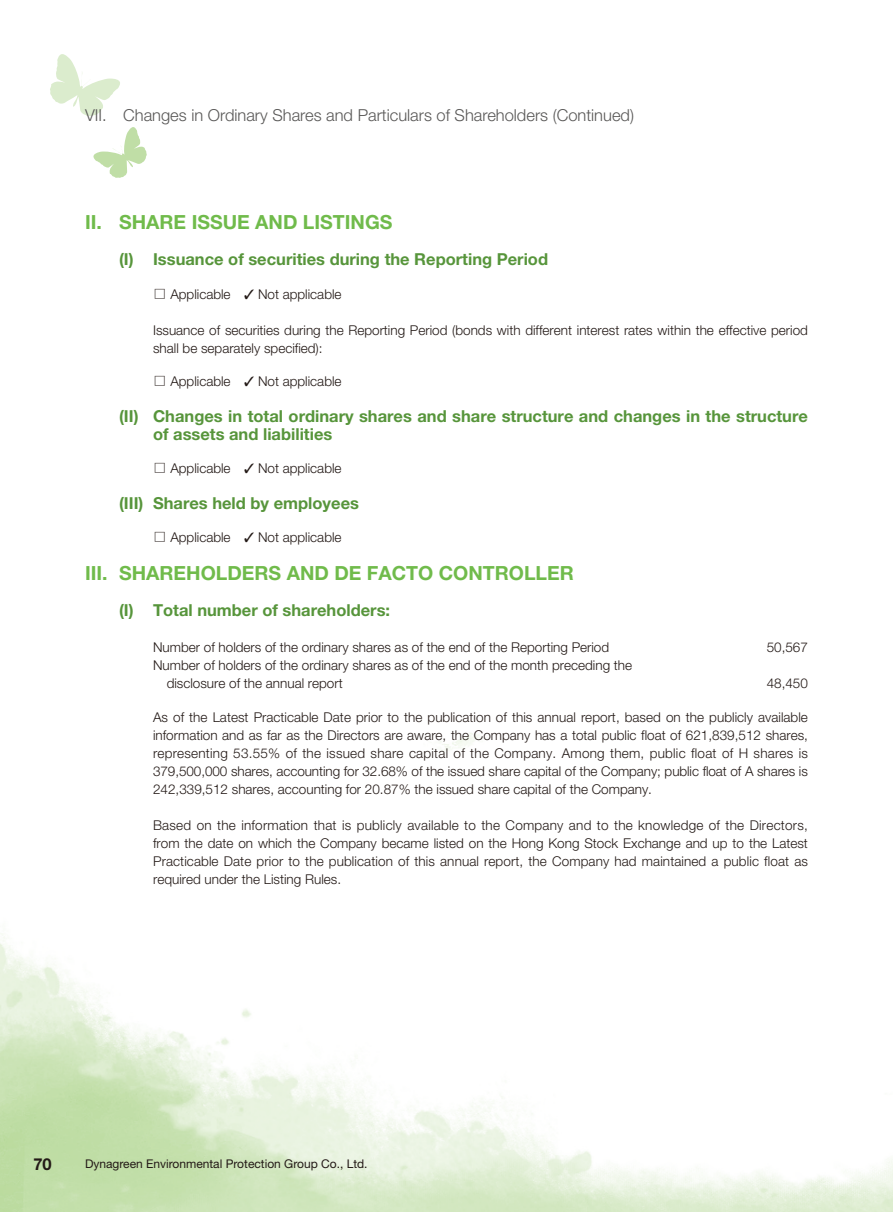
<style>
.page{position:relative;width:893px;height:1212px;background:#fff}
.page>*{position:absolute;margin:0;border:0;box-sizing:border-box;transform-origin:0 0}
.t1{font:700 19.5px "Helvetica Neue LT Std";color:#70bb4b}
.t2{font:700 16.5px/18px "Helvetica Neue LT Std";color:#57953b}
.t3{font:300 16.5px "Helvetica Neue LT Std";color:#595857}
.t4{font:700 16.5px "Helvetica Neue LT Std";color:#231916}
.t5{font:300 13.5px/18px "Helvetica Neue LT Std";color:#231916}
.t6{font:12px "Helvetica Neue LT Std";color:#231916}
.s1{font-family:"M Hei HK Light E Ten B5 H";font-weight:400}
</style>
<div class="page">
<svg style="left:93px;top:127px;width:54px;height:51px"></svg>
<svg style="left:50px;top:54px;width:70px;height:62px"></svg>
<p class="t3" style="left:85px;top:110px;width:550px">VII. Changes in Ordinary Shares and Particulars of Shareholders (Continued)</p>
<p class="t1" style="left:85px;top:215px;width:309px">II. SHARE ISSUE AND LISTINGS</p>
<p class="t2" style="left:119px;top:252px;width:431px">(I) Issuance of securities during the Reporting Period</p>
<p class="t5" style="left:153px;top:287px;width:190px"><span class="s1">□</span> Applicable ✓ Not applicable</p>
<p class="t5" style="left:153px;top:323px;width:656px">Issuance of securities during the Reporting Period (bonds with different interest rates within the effective period shall be separately specified):</p>
<p class="t5" style="left:153px;top:374px;width:190px"><span class="s1">□</span> Applicable ✓ Not applicable</p>
<p class="t2" style="left:153px;top:409px;width:656px;text-indent:-34px">(II) Changes in total ordinary shares and share structure and changes in the structure of assets and liabilities</p>
<p class="t5" style="left:153px;top:461px;width:190px"><span class="s1">□</span> Applicable ✓ Not applicable</p>
<p class="t2" style="left:119px;top:496px;width:241px">(III) Shares held by employees</p>
<p class="t5" style="left:153px;top:530px;width:190px"><span class="s1">□</span> Applicable ✓ Not applicable</p>
<p class="t1" style="left:85px;top:566px;width:490px">III. SHAREHOLDERS AND DE FACTO CONTROLLER</p>
<p class="t2" style="left:119px;top:603px;width:273px">(I) Total number of shareholders:</p>
<p class="t5" style="left:153px;top:640px;width:458px">Number of holders of the ordinary shares as of the end of the Reporting Period</p>
<p class="t5" style="left:767px;top:640px;width:43px">50,567</p>
<p class="t5" style="left:167px;top:658px;width:467px;text-indent:-14px">Number of holders of the ordinary shares as of the end of the month preceding the disclosure of the annual report</p>
<p class="t5" style="left:767px;top:676px;width:43px">48,450</p>
<p class="t5" style="left:153px;top:709px;width:656px;text-align:justify">As of the Latest Practicable Date prior to the publication of this annual report, based on the publicly available information and as far as the Directors are aware, the Company has a total public float of 621,839,512 shares, representing 53.55% of the issued share capital of the Company. Among them, public float of H shares is 379,500,000 shares, accounting for 32.68% of the issued share capital of the Company; public float of A shares is 242,339,512 shares, accounting for 20.87% the issued share capital of the Company.</p>
<p class="t5" style="left:153px;top:817px;width:656px;text-align:justify">Based on the information that is publicly available to the Company and to the knowledge of the Directors, from the date on which the Company became listed on the Hong Kong Stock Exchange and up to the Latest Practicable Date prior to the publication of this annual report, the Company had maintained a public float as required under the Listing Rules.</p>
<p class="t4" style="left:33px;top:1158px;width:20px">70</p>
<p class="t6" style="left:85px;top:1159px;width:284px">Dynagreen Environmental Protection Group Co., Ltd.</p>
</div>
